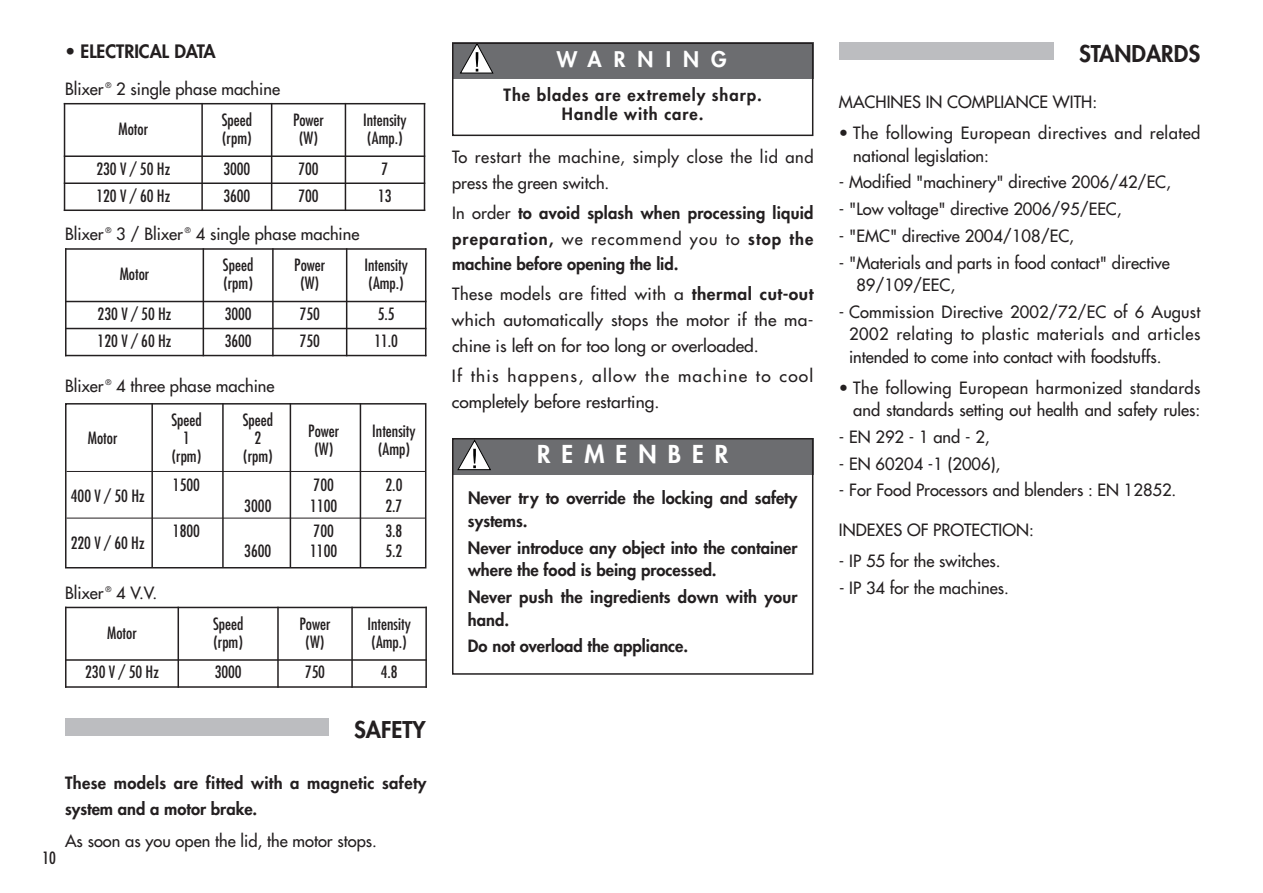
<style>
.page{position:relative;width:1263px;height:893px;background:#fff}
.page>*{position:absolute;margin:0;border:0;box-sizing:border-box;transform-origin:0 0}
.t1{font:800 24px "Futura";letter-spacing:.46em;color:#fff}
.t2{font:800 22.5px "Futura";color:#231f20}
.t3{font:800 21px "Futura";letter-spacing:.58em;color:#fff}
.t4{font:800 18px "Futura";color:#231f20}
.t5{font:16.5px/22.5px "Futura";color:#231f20;text-align:justify}
.t6{font:condensed 16.5px/18px "Futura";color:#231f20}
.t7{font:800 16.5px/22.5px "Futura";color:#231f20}
.t8{font:16.5px/25.8px "Futura";letter-spacing:.07em;color:#231f20;scale:1.05 1}
.t9{font:16.5px/22.5px "Futura";letter-spacing:.025em;color:#231f20}
.t10{font:800 16.5px/26.7px "Futura";letter-spacing:.025em;color:#231f20}
.t11{font:16.5px/25.8px "Futura";letter-spacing:.03em;color:#231f20}
.t12{font:800 16.5px/19.5px "Futura";letter-spacing:.06em;color:#231f20;text-align:center}
.s1{font-stretch:condensed}
.s2{font-weight:400}
.s3{font-weight:800}
</style>
<div class="page">
<div style="left:65px;top:719px;width:263px;height:17px;background:#bcbdc0"></div>
<div style="left:452px;top:43px;width:361px;height:36px;background:#6c6d70"></div>
<svg style="left:459px;top:46px;width:35px;height:28px"></svg>
<div style="left:452px;top:438px;width:361px;height:36px;background:#6c6d70"></div>
<svg style="left:457px;top:441px;width:34px;height:30px"></svg>
<div style="left:65px;top:403px;width:361px;height:165px;border:2px solid #231f20"></div>
<hr style="left:67px;top:471px;width:358px;height:1px;background:#231f20">
<hr style="left:67px;top:518px;width:358px;height:1px;background:#231f20">
<hr style="left:360px;top:403px;width:1px;height:165px;background:#231f20">
<hr style="left:290px;top:403px;width:1px;height:165px;background:#231f20">
<hr style="left:222px;top:403px;width:2px;height:165px;background:#231f20">
<div style="left:839px;top:43px;width:214px;height:17px;background:#bcbdc0"></div>
<div style="left:452px;top:438px;width:361px;height:237px;border:2px solid #231f20"></div>
<div style="left:452px;top:43px;width:361px;height:93px;border:2px solid #231f20"></div>
<hr style="left:151px;top:403px;width:2px;height:165px;background:#231f20">
<hr style="left:65px;top:607px;width:2px;height:81px;background:#231f20">
<hr style="left:178px;top:607px;width:1px;height:81px;background:#231f20">
<hr style="left:277px;top:607px;width:2px;height:81px;background:#231f20">
<hr style="left:351px;top:607px;width:2px;height:81px;background:#231f20">
<hr style="left:425px;top:607px;width:2px;height:81px;background:#231f20">
<hr style="left:65px;top:607px;width:362px;height:1px;background:#231f20">
<hr style="left:65px;top:659px;width:362px;height:2px;background:#231f20">
<hr style="left:65px;top:686px;width:362px;height:2px;background:#231f20">
<hr style="left:65px;top:248px;width:2px;height:108px;background:#231f20">
<hr style="left:203px;top:248px;width:1px;height:108px;background:#231f20">
<hr style="left:272px;top:248px;width:2px;height:108px;background:#231f20">
<hr style="left:346px;top:248px;width:1px;height:108px;background:#231f20">
<hr style="left:425px;top:248px;width:1px;height:108px;background:#231f20">
<hr style="left:65px;top:248px;width:361px;height:2px;background:#231f20">
<hr style="left:65px;top:301px;width:361px;height:1px;background:#231f20">
<hr style="left:65px;top:328px;width:361px;height:1px;background:#231f20">
<hr style="left:65px;top:355px;width:361px;height:1px;background:#231f20">
<hr style="left:64px;top:103px;width:1px;height:108px;background:#231f20">
<hr style="left:201px;top:103px;width:2px;height:108px;background:#231f20">
<hr style="left:271px;top:103px;width:1px;height:108px;background:#231f20">
<hr style="left:345px;top:103px;width:1px;height:108px;background:#231f20">
<hr style="left:424px;top:103px;width:1px;height:108px;background:#231f20">
<hr style="left:64px;top:103px;width:361px;height:1px;background:#231f20">
<hr style="left:64px;top:155px;width:361px;height:2px;background:#231f20">
<hr style="left:64px;top:182px;width:361px;height:2px;background:#231f20">
<hr style="left:64px;top:209px;width:361px;height:2px;background:#231f20">
<p class="t4" style="left:65px;top:43px;width:152px">• ELECTRICAL DATA</p>
<p class="t5" style="left:65px;top:79px;width:217px">Blixer <sup>®</sup> 2 single phase machine</p>
<p class="t6" style="left:118px;top:121px;width:31px">Motor</p>
<p class="t6" style="left:222px;top:112px;width:32px">Speed (rpm)</p>
<p class="t6" style="left:293px;top:112px;width:33px;text-align:center">Power (W)</p>
<p class="t6" style="left:363px;top:112px;width:45px">Intensity (Amp.)</p>
<p class="t6" style="left:96px;top:160px;width:75px">230V/50Hz</p>
<p class="t6" style="left:224px;top:160px;width:28px">3000</p>
<p class="t6" style="left:299px;top:160px;width:22px">700</p>
<p class="t6" style="left:382px;top:160px;width:8px">7</p>
<p class="t6" style="left:96px;top:187px;width:75px">120V/60Hz</p>
<p class="t6" style="left:224px;top:187px;width:28px">3600</p>
<p class="t6" style="left:299px;top:187px;width:22px">700</p>
<p class="t6" style="left:378px;top:187px;width:15px">13</p>
<p class="t5" style="left:65px;top:223px;width:296px">Blixer <sup>®</sup> 3 / Blixer <sup>®</sup> 4 single phase machine</p>
<p class="t6" style="left:120px;top:266px;width:31px">Motor</p>
<p class="t6" style="left:223px;top:257px;width:32px">Speed (rpm)</p>
<p class="t6" style="left:294px;top:257px;width:33px;text-align:center">Power (W)</p>
<p class="t6" style="left:364px;top:257px;width:45px">Intensity (Amp.)</p>
<p class="t6" style="left:98px;top:306px;width:75px">230V/50Hz</p>
<p class="t6" style="left:225px;top:306px;width:28px">3000</p>
<p class="t6" style="left:300px;top:306px;width:22px">750</p>
<p class="t6" style="left:378px;top:306px;width:18px">5.5</p>
<p class="t6" style="left:98px;top:333px;width:75px">120V/60Hz</p>
<p class="t6" style="left:225px;top:333px;width:28px">3600</p>
<p class="t6" style="left:300px;top:333px;width:22px">750</p>
<p class="t6" style="left:375px;top:333px;width:25px">11.0</p>
<p class="t5" style="left:171px;top:370px;width:105px;line-height:33.8px;text-indent:-106px">Blixer <sup>®</sup> 4 three phase machine<br><span class="s1">Speed</span></p>
<p class="t6" style="left:243px;top:412px;width:32px">Speed</p>
<p class="t6" style="left:88px;top:430px;width:31px">Motor</p>
<p class="t6" style="left:183px;top:430px;width:8px">1</p>
<p class="t6" style="left:254px;top:430px;width:8px">2</p>
<p class="t6" style="left:172px;top:448px;width:31px">(rpm)</p>
<p class="t6" style="left:243px;top:448px;width:31px">(rpm)</p>
<p class="t6" style="left:308px;top:423px;width:33px">Power</p>
<p class="t6" style="left:372px;top:423px;width:45px">Intensity</p>
<p class="t6" style="left:314px;top:441px;width:20px">(W)</p>
<p class="t6" style="left:378px;top:441px;width:33px">(Amp)</p>
<p class="t6" style="left:71px;top:488px;width:75px">400V/50Hz</p>
<p class="t6" style="left:71px;top:535px;width:75px">220V/60Hz</p>
<p class="t5" style="left:65px;top:583px;width:94px">Blixer <sup>®</sup> 4 V.V.</p>
<p class="t6" style="left:173px;top:476px;width:29px">1500</p>
<p class="t6" style="left:314px;top:476px;width:22px">700</p>
<p class="t6" style="left:385px;top:476px;width:18px">2.0</p>
<p class="t6" style="left:244px;top:498px;width:29px">3000</p>
<p class="t6" style="left:310px;top:498px;width:29px">1100</p>
<p class="t6" style="left:385px;top:498px;width:18px">2.7</p>
<p class="t6" style="left:173px;top:523px;width:29px">1800</p>
<p class="t6" style="left:314px;top:523px;width:22px">700</p>
<p class="t6" style="left:385px;top:523px;width:18px">3.8</p>
<p class="t6" style="left:244px;top:543px;width:29px">3600</p>
<p class="t6" style="left:310px;top:543px;width:29px">1100</p>
<p class="t6" style="left:385px;top:543px;width:18px">5.2</p>
<p class="t6" style="left:107px;top:624px;width:31px">Motor</p>
<p class="t6" style="left:213px;top:615px;width:32px">Speed (rpm)</p>
<p class="t6" style="left:299px;top:615px;width:33px;text-align:center">Power (W)</p>
<p class="t6" style="left:367px;top:615px;width:45px">Intensity (Amp.)</p>
<p class="t6" style="left:85px;top:664px;width:75px">230V/50Hz</p>
<p class="t6" style="left:215px;top:664px;width:28px">3000</p>
<p class="t6" style="left:305px;top:664px;width:22px">750</p>
<p class="t6" style="left:381px;top:664px;width:18px">4.8</p>
<p class="t6" style="left:43px;top:850px;width:15px">10</p>
<h2 class="t2" style="left:354px;top:719px;width:73px">SAFETY</h2>
<p class="t10" style="left:65px;top:770px;width:363px">These models are fitted with a magnetic safety system and a motor brake.</p>
<p class="t5" style="left:65px;top:830px;width:313px">As soon as you open the lid, the motor stops.</p>
<p class="t3" style="left:557px;top:49px;width:171px">WARNING</p>
<p class="t12" style="left:504px;top:86px;width:260px">The blades are extremely sharp.<br>Handle with care.</p>
<p class="t11" style="left:452px;top:145px;width:363px">To restart the machine, simply close the lid and press the green switch.</p>
<p class="t7" style="left:452px;top:201px;width:363px;line-height:25.7px;text-align:justify"><span class="s2">In order</span> to avoid splash when processing liquid preparation, <span class="s2">we recommend you to</span> stop the machine before opening the lid.</p>
<p class="t5" style="left:452px;top:283px;width:363px;line-height:25.8px">These models are fitted with a <span class="s3">thermal cut-out </span>which automatically stops the motor if the ma&shy;chine is left on for too long or overloaded.</p>
<p class="t8" style="left:452px;top:364px;width:346px">If this happens, allow the machine to cool completely before restarting.</p>
<h1 class="t1" style="left:537px;top:443px;width:193px">REMENBER</h1>
<p class="t7" style="left:468px;top:488px;width:331px">Never try to override the locking and safety systems.</p>
<p class="t7" style="left:468px;top:538px;width:331px">Never introduce any object into the container where the food is being processed.</p>
<p class="t7" style="left:468px;top:587px;width:331px">Never push the ingredients down with your hand.</p>
<p class="t7" style="left:468px;top:636px;width:222px">Do not overload the appliance.</p>
<h2 class="t2" style="left:1079px;top:43px;width:123px">STANDARDS</h2>
<p class="t5" style="left:839px;top:92px;width:260px">MACHINES IN COMPLIANCE WITH:</p>
<p class="t9" style="left:853px;top:123px;width:349px;text-indent:-14px">• The following European directives and related national legislation:</p>
<p class="t5" style="left:839px;top:172px;width:333px">- Modified "machinery" directive 2006/42/EC,</p>
<p class="t5" style="left:839px;top:199px;width:284px">- "Low voltage" directive 2006/95/EEC,</p>
<p class="t5" style="left:839px;top:226px;width:237px">- "EMC" directive 2004/108/EC,</p>
<p class="t5" style="left:856px;top:252px;width:315px;text-indent:-17px">- "Materials and parts in food contact" directive<br>89/109/EEC,</p>
<p class="t5" style="left:849px;top:302px;width:353px;text-indent:-10px">- Commission Directive 2002/72/EC of 6 August 2002 relating to plastic materials and articles intended to come into contact with foodstuffs.</p>
<p class="t5" style="left:839px;top:378px;width:363px;text-align:right">• The following European harmonized standards and standards setting out health and safety rules:</p>
<p class="t5" style="left:839px;top:427px;width:152px">-EN292-1and-2,</p>
<p class="t5" style="left:839px;top:453px;width:163px">- EN 60204 -1 (2006),</p>
<p class="t5" style="left:839px;top:480px;width:339px">- For Food Processors and blenders : EN 12852.</p>
<p class="t5" style="left:839px;top:520px;width:196px">INDEXES OF PROTECTION:</p>
<p class="t5" style="left:839px;top:551px;width:163px">- IP 55 for the switches.</p>
<p class="t5" style="left:839px;top:577px;width:171px">- IP 34 for the machines.</p>
</div>
